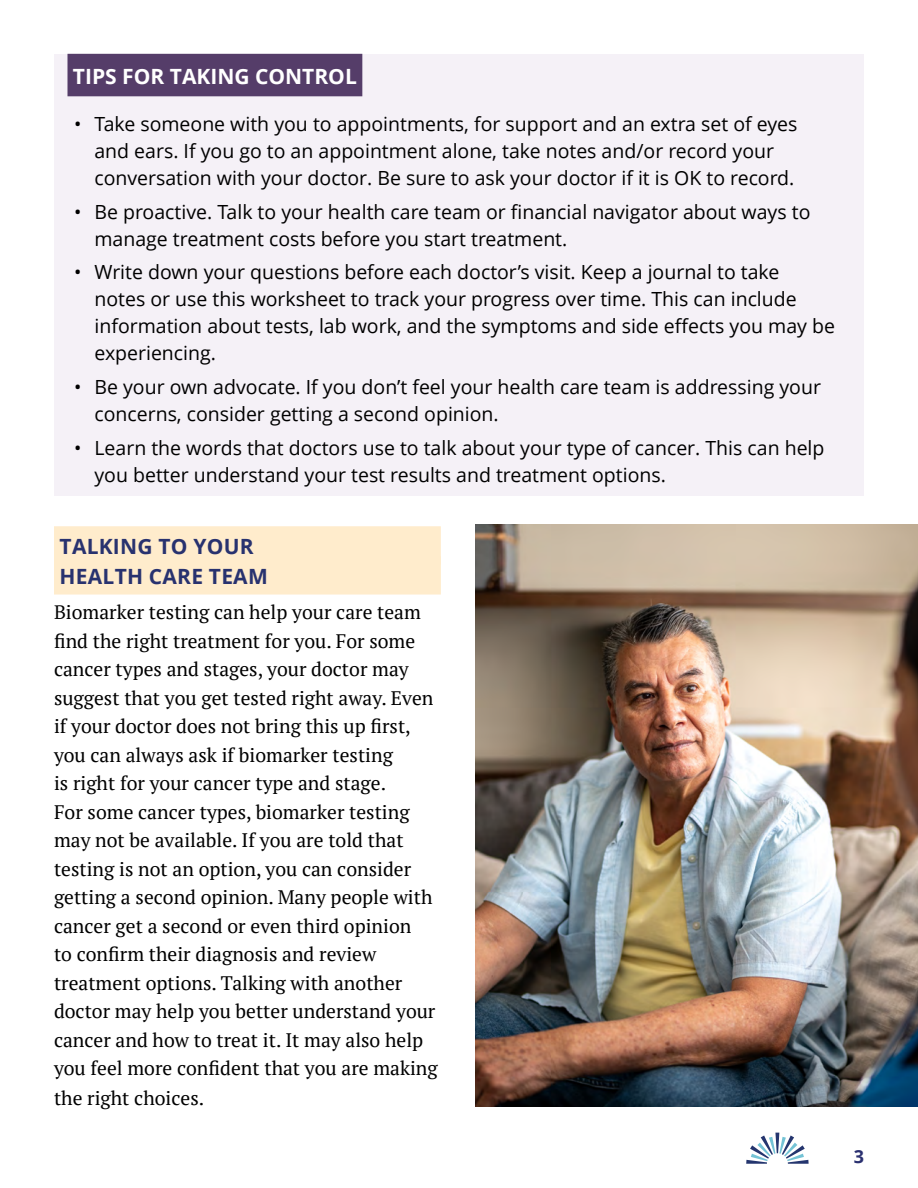
<style>
.page{position:relative;width:918px;height:1188px;background:#fff}
.page>*{position:absolute;margin:0;border:0;box-sizing:border-box;transform-origin:0 0}
.t1{font:700 21px/30px "Open Sans";letter-spacing:.01em;color:#28326f}
.t2{font:700 21px "Open Sans";color:#fff}
.t3{font:19.5px/27px "Open Sans";color:#000}
.t4{font:19.5px/28.7px "PT Serif";color:#000}
.t5{font:700 18px "Open Sans";color:#2a3070}
</style>
<div class="page">
<svg style="left:746px;top:1133px;width:63px;height:31px"></svg>
<div style="left:54px;top:54px;width:810px;height:441px;background:#f5f1f7"></div>
<div style="left:68px;top:54px;width:294px;height:42px;background:#553d69"></div>
<img style="left:476px;top:525px;width:442px;height:582px">
<div style="left:54px;top:526px;width:387px;height:39px;background:#ffeccc"></div>
<div style="left:54px;top:556px;width:387px;height:39px;background:#ffeccc"></div>
<p class="t2" style="left:73px;top:61px;width:285px">TIPS FOR TAKING CONTROL</p>
<p class="t3" style="left:94px;top:110px;width:704px;text-indent:-20px">• Take someone with you to appointments, for support and an extra set of eyes and ears. If you go to an appointment alone, take notes and/or record your conversation with your doctor. Be sure to ask your doctor if it is OK to record.</p>
<p class="t3" style="left:94px;top:198px;width:717px;text-indent:-20px">• Be proactive. Talk to your health care team or financial navigator about ways to manage treatment costs before you start treatment.</p>
<p class="t3" style="left:94px;top:258px;width:742px;text-indent:-20px">• Write down your questions before each doctor’s visit. Keep a journal to take notes or use this worksheet to track your progress over time. This can include information about tests, lab work, and the symptoms and side effects you may be experiencing.</p>
<p class="t3" style="left:94px;top:373px;width:728px;text-indent:-20px">• Be your own advocate. If you don’t feel your health care team is addressing your concerns, consider getting a second opinion.</p>
<p class="t3" style="left:94px;top:434px;width:732px;text-indent:-20px">• Learn the words that doctors use to talk about your type of cancer. This can help you better understand your test results and treatment options.</p>
<p class="t1" style="left:60px;top:531px;width:210px">TALKING TO YOUR<br>HEALTH CARE TEAM</p>
<p class="t4" style="left:54px;top:598px;width:385px">Biomarker testing can help your care team find the right treatment for you. For some cancer types and stages, your doctor may suggest that you get tested right away. Even if your doctor does not bring this up first, you can always ask if biomarker testing<br>is right for your cancer type and stage.<br>For some cancer types, biomarker testing may not be available. If you are told that testing is not an option, you can consider getting a second opinion. Many people with cancer get a second or even third opinion<br>to confirm their diagnosis and review treatment options. Talking with another doctor may help you better understand your cancer and how to treat it. It may also help you feel more confident that you are making the right choices.</p>
<p class="t5" style="left:854px;top:1144px;width:12px">3</p>
</div>
